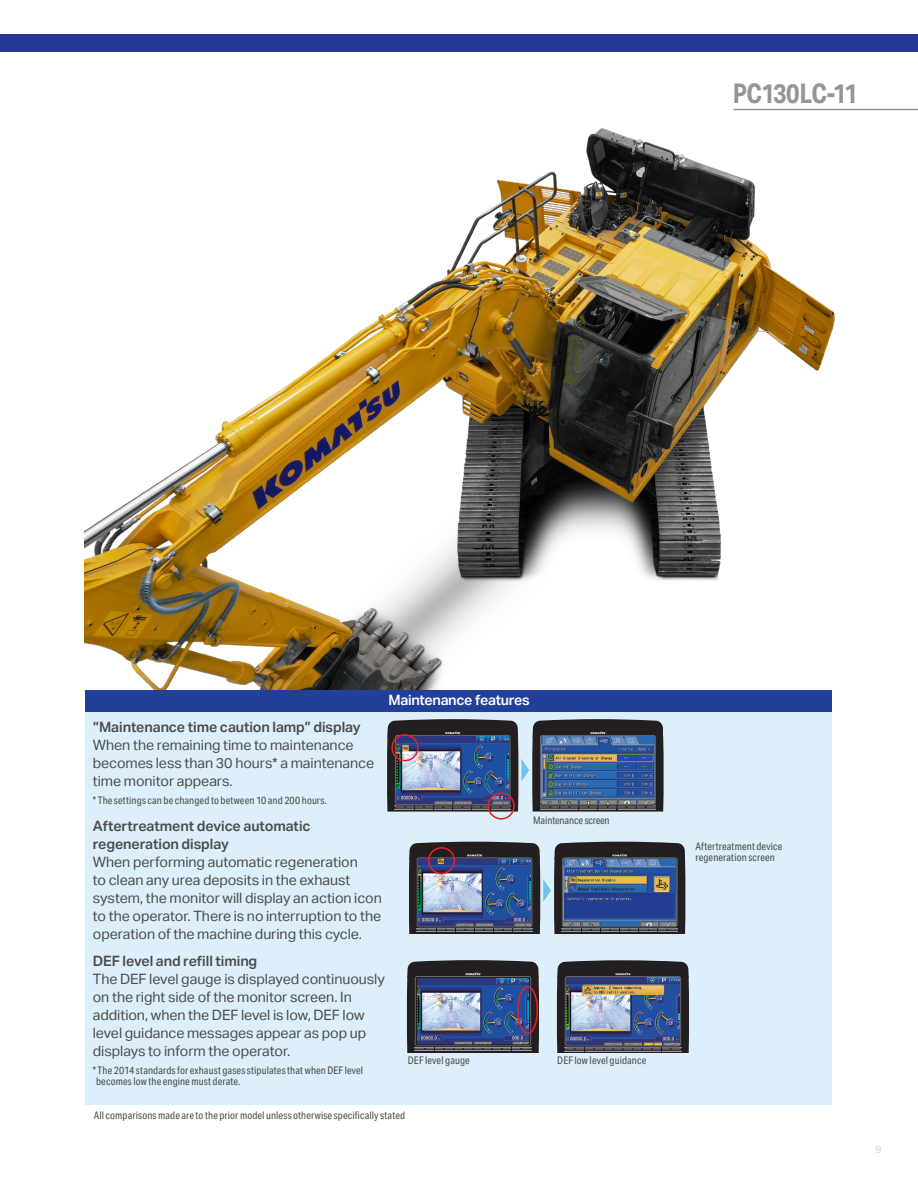
<style>
.page{position:relative;width:918px;height:1188px;background:#fff}
.page>*{position:absolute;margin:0;border:0;box-sizing:border-box;transform-origin:0 0}
.t1{font:700 27px "Aktiv Grotesk Cd";letter-spacing:-.025em;color:#939598}
.Body_copy{font:14.25px/18px "Aktiv Grotesk";letter-spacing:-.005em;color:#4b4c4d}
.Body_copy-2{font:600 14.25px/18px "Aktiv Grotesk";letter-spacing:-.005em;color:#4b4c4d}
.B01{font:600 14.25px "Aktiv Grotesk";letter-spacing:-.02em;color:#fff}
.Body_copy-3{font:10.5px/10.5px "Aktiv Grotesk Cd";letter-spacing:.01em;color:#4b4c4d}
.Index_02{font:10.5px "Aktiv Grotesk Cd";letter-spacing:-.01em;color:#4b4c4d}
.t2{font:10.5px "Aktiv Grotesk";color:#d2d3d2}
</style>
<div class="page">
<hr style="left:733px;top:109px;width:185px;height:1px;background:#939598">
<img style="left:85px;top:128px;width:750px;height:563px">
<div style="left:85px;top:705px;width:747px;height:400px;background:#dceffa"></div>
<div style="left:85px;top:691px;width:747px;height:21px;background:#223f99"></div>
<img style="left:557px;top:960px;width:132px;height:93px">
<img style="left:407px;top:960px;width:132px;height:93px">
<div style="left:517px;top:986px;width:21px;height:48px;border:2px solid #ee1d23;border-radius:50%"></div>
<img style="left:409px;top:842px;width:277px;height:92px">
<div style="left:428px;top:847px;width:27px;height:27px;border:2px solid #ee1d23;border-radius:50%"></div>
<div style="left:488px;top:792px;width:27px;height:28px;border:2px solid #ee1d23;border-radius:50%"></div>
<img style="left:387px;top:719px;width:277px;height:93px">
<div style="left:0;top:34px;width:918px;height:17px;background:#263895"></div>
<h1 class="t1" style="left:733px;top:76px;width:127px">PC130LC-11</h1>
<p class="B01" style="left:388px;top:691px;width:143px">Maintenance features</p>
<p class="Body_copy-2" style="left:93px;top:718px;width:269px">“Maintenance time caution lamp” display</p>
<p class="Body_copy" style="left:93px;top:736px;width:283px">When the remaining time to maintenance becomes less than 30 hours* a maintenance time monitor appears.</p>
<p class="Body_copy-3" style="left:93px;top:795px;width:236px">* The settings can be changed to between 10 and 200 hours.</p>
<p class="Body_copy-2" style="left:93px;top:817px;width:219px">Aftertreatment device automatic regeneration display</p>
<p class="Body_copy" style="left:93px;top:853px;width:290px">When performing automatic regeneration<br>to clean any urea deposits in the exhaust system, the monitor will display an action icon to the operator. There is no interruption to the operation of the machine during this cycle.</p>
<p class="Body_copy-2" style="left:93px;top:952px;width:166px">DEF level and refill timing</p>
<p class="Body_copy" style="left:93px;top:970px;width:294px">The DEF level gauge is displayed continuously on the right side of the monitor screen. In addition, when the DEF level is low, DEF low</p>
<p class="Body_copy" style="left:93px;top:1024px;width:275px">level guidance messages appear as pop up displays to inform the operator.</p>
<p class="Body_copy-3" style="left:93px;top:1065px;width:272px">* The 2014 standards for exhaust gases stipulates that when DEF level</p>
<p class="Body_copy-3" style="left:96px;top:1076px;width:146px">becomes low the engine must derate.</p>
<p class="Body_copy-3" style="left:94px;top:1110px;width:313px">All comparisons made are to the prior model unless otherwise specifically stated</p>
<p class="Index_02" style="left:533px;top:814px;width:78px">Maintenance screen</p>
<p class="Body_copy-3" style="left:408px;top:1055px;width:63px">DEF level gauge</p>
<p class="Body_copy-3" style="left:557px;top:1055px;width:91px">DEF low level guidance</p>
<p class="Body_copy-3" style="left:695px;top:841px;width:88px">Aftertreatment device regeneration screen</p>
<p class="t2" style="left:875px;top:1143px;width:8px">9</p>
</div>
